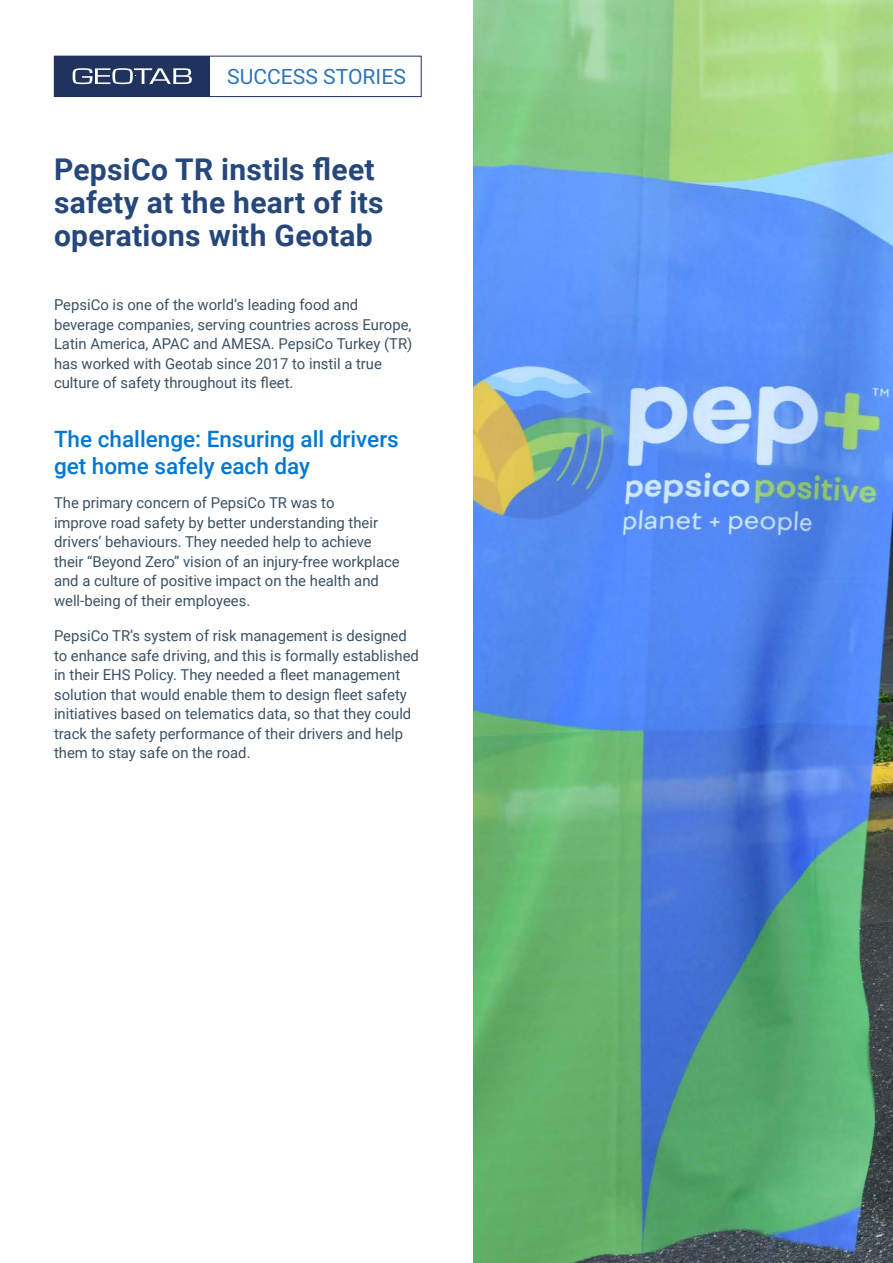
<style>
.page{position:relative;width:893px;height:1263px;background:#fff}
.page>*{position:absolute;margin:0;border:0;box-sizing:border-box;transform-origin:0 0}
.H1__Heading_1{font:700 30px/33px "Roboto";letter-spacing:.01em;color:#25477b}
.H2__Heading_2{font:500 22.5px/27px "Roboto";color:#0078d3}
.t1{font:21.15px "Roboto";color:#2d76bc}
.P__Body_Copy{font:15px/19.5px "Roboto";color:#3c5164}
</style>
<div class="page">
<div style="left:54px;top:56px;width:156px;height:41px;background:#20325e"></div>
<div style="left:54px;top:56px;width:367px;height:41px;border:1px solid #20325e"></div>
<svg style="left:73px;top:68px;width:119px;height:16px"></svg>
<img style="left:473px;top:0;width:420px;height:1263px">
<p class="t1" style="left:227px;top:61px;width:180px">SUCCESS STORIES</p>
<h1 class="H1__Heading_1" style="left:54px;top:152px;width:331px">PepsiCo TR instils fleet safety at the heart of its operations with Geotab</h1>
<p class="P__Body_Copy" style="left:54px;top:294px;width:360px">PepsiCo is one of the world’s leading food and beverage companies, serving countries across Europe, Latin America, APAC and AMESA. PepsiCo Turkey (TR) has worked with Geotab since 2017 to instil a true culture of safety throughout its fleet.</p>
<h2 class="H2__Heading_2" style="left:54px;top:425px;width:346px">The challenge: Ensuring all drivers get home safely each day</h2>
<p class="P__Body_Copy" style="left:54px;top:492px;width:347px">The primary concern of PepsiCo TR was to<br>improve road safety by better understanding their drivers’ behaviours. They needed help to achieve their “Beyond Zero” vision of an injury-free workplace and a culture of positive impact on the health and well-being of their employees.</p>
<p class="P__Body_Copy" style="left:54px;top:626px;width:366px">PepsiCo TR’s system of risk management is designed to enhance safe driving, and this is formally established in their EHS Policy. They needed a fleet management solution that would enable them to design fleet safety initiatives based on telematics data, so that they could track the safety performance of their drivers and help them to stay safe on the road.</p>
</div>
